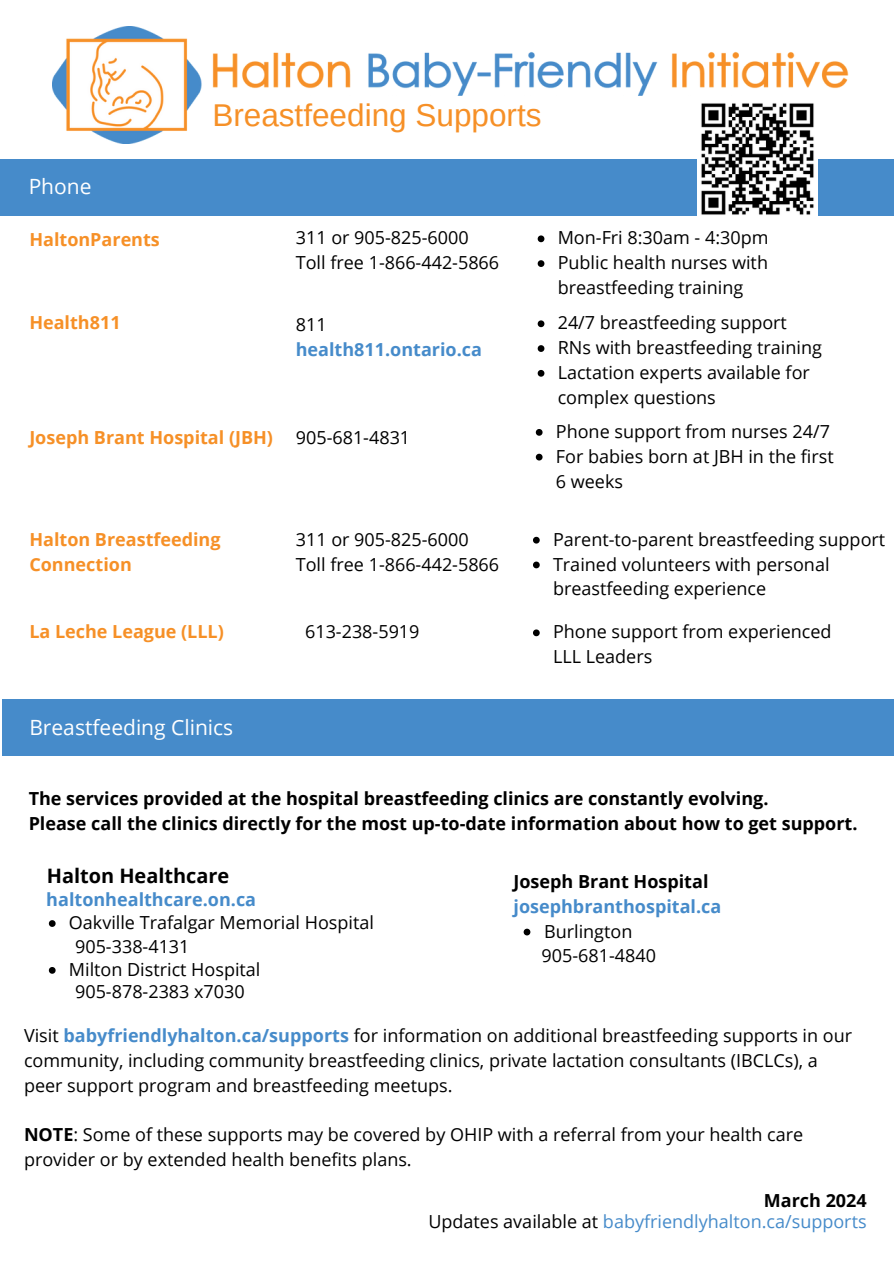
<style>
.page{position:relative;width:894px;height:1264px;background:#fff}
.page>*{position:absolute;margin:0;border:0;box-sizing:border-box;transform-origin:0 0}
.t1{font:31.5px "Arimo";color:#f69027}
.t2{font:21px "Open Sans";color:#fff}
.t3{font:700 19.95px "Open Sans";color:#000}
.t4{font:18px/24.8px "Open Sans";color:#000}
.t5{font:700 18px/24.8px "Open Sans";color:#000}
.t6{font:700 18px/24.8px "Open Sans";color:#f69027}
.t7{font:700 18px/24.8px "Open Sans";color:#468bca}
.t8{font:18px "Open Sans";color:#468bca}
.s1{color:#000}
.s2{font-weight:700;color:#468bca}
.s3{font-weight:700}
</style>
<div class="page">
<div style="left:0;top:159px;width:893px;height:57px;background:#468bca"></div>
<svg style="left:537px;top:235px;width:7px;height:7px"></svg>
<svg style="left:537px;top:260px;width:7px;height:7px"></svg>
<svg style="left:537px;top:320px;width:7px;height:7px"></svg>
<svg style="left:537px;top:345px;width:7px;height:7px"></svg>
<svg style="left:537px;top:370px;width:7px;height:7px"></svg>
<svg style="left:535px;top:429px;width:7px;height:7px"></svg>
<svg style="left:535px;top:454px;width:7px;height:6px"></svg>
<svg style="left:533px;top:537px;width:6px;height:6px"></svg>
<svg style="left:533px;top:561px;width:6px;height:7px"></svg>
<svg style="left:533px;top:629px;width:6px;height:7px"></svg>
<div style="left:2px;top:699px;width:891px;height:57px;background:#468bca"></div>
<svg style="left:49px;top:920px;width:7px;height:6px"></svg>
<svg style="left:49px;top:967px;width:7px;height:6px"></svg>
<img style="left:52px;top:26px;width:796px;height:117px">
<div style="left:202px;top:96px;width:654px;height:60px;background:#fff"></div>
<svg style="left:523px;top:928px;width:7px;height:7px"></svg>
<img style="left:697px;top:103px;width:120px;height:113px">
<h4 class="t1" style="left:212px;top:97px;width:330px">Breastfeeding Supports</h4>
<h1 class="t2" style="left:29px;top:172px;width:64px">Phone</h1>
<p class="t6" style="left:29px;top:227px;width:132px">HaltonParents</p>
<h3 class="t4" style="left:296px;top:225px;width:174px">311 or 905-825-6000</h3>
<h1 class="t4" style="left:296px;top:250px;width:205px">Toll free 1-866-442-5866</h1>
<p class="t6" style="left:29px;top:310px;width:93px">Health811</p>
<p class="t4" style="left:296px;top:312px;width:32px">811</p>
<p class="t7" style="left:296px;top:336px;width:188px">health811.ontario.ca</p>
<p class="t6" style="left:29px;top:424px;width:245px">Joseph Brant Hospital (JBH)</p>
<h4 class="t4" style="left:296px;top:424px;width:116px">905-681-4831</h4>
<p class="t6" style="left:29px;top:526px;width:193px">Halton Breastfeeding<br>Connection</p>
<p class="t6" style="left:29px;top:619px;width:196px">La Leche League (LLL)</p>
<p class="t4" style="left:296px;top:526px;width:174px">311 or 905-825-6000</p>
<p class="t4" style="left:296px;top:551px;width:205px">Toll free 1-866-442-5866</p>
<h4 class="t4" style="left:305px;top:619px;width:116px">613-238-5919</h4>
<h4 class="t4" style="left:557px;top:225px;width:212px">Mon-Fri 8:30am - 4:30pm</h4>
<p class="t4" style="left:557px;top:250px;width:212px">Public health nurses with breastfeeding training</p>
<h4 class="t4" style="left:557px;top:310px;width:231px">24/7 breastfeeding support</h4>
<p class="t4" style="left:557px;top:335px;width:265px">RNs with breastfeeding training</p>
<p class="t4" style="left:557px;top:359px;width:254px">Lactation experts available for complex questions</p>
<p class="t4" style="left:555px;top:418px;width:275px">Phone support from nurses 24/7</p>
<h4 class="t4" style="left:555px;top:443px;width:279px">For babies born at JBH in the first<br>6 weeks</h4>
<p class="t4" style="left:553px;top:526px;width:333px">Parent-to-parent breastfeeding support</p>
<p class="t4" style="left:553px;top:551px;width:278px">Trained volunteers with personal breastfeeding experience</p>
<p class="t4" style="left:553px;top:619px;width:280px">Phone support from experienced<br>LLL Leaders</p>
<p class="t2" style="left:29px;top:712px;width:205px">Breastfeeding Clinics</p>
<p class="t5" style="left:29px;top:785px;width:830px">The services provided at the hospital breastfeeding clinics are constantly evolving.<br>Please call the clinics directly for the most up-to-date information about how to get support.</p>
<h4 class="t3" style="left:47px;top:862px;width:184px">Halton Healthcare</h4>
<p class="t7" style="left:46px;top:886px;width:211px">haltonhealthcare.on.ca</p>
<p class="t4" style="left:75px;top:933px;width:116px">905-338-4131</p>
<p class="t7" style="left:513px;top:868px;width:209px"><span class="s1">Joseph Brant Hospital </span>josephbranthospital.ca</p>
<p class="t4" style="left:544px;top:918px;width:90px">Burlington</p>
<p class="t4" style="left:541px;top:943px;width:116px">905-681-4840</p>
<h3 class="t4" style="left:69px;top:909px;width:306px">Oakville Trafalgar Memorial Hospital</h3>
<h4 class="t4" style="left:69px;top:956px;width:193px">Milton District Hospital</h4>
<h2 class="t4" style="left:75px;top:978px;width:171px">905-878-2383 x7030</h2>
<h4 class="t4" style="left:24px;top:1022px;width:829px">Visit <span class="s2">babyfriendlyhalton.ca/supports</span> for information on additional breastfeeding supports in our community, including community breastfeeding clinics, private lactation consultants (IBCLCs), a peer support program and breastfeeding meetups.</h4>
<p class="t4" style="left:24px;top:1121px;width:780px"><span class="s3">NOTE</span>: Some of these supports may be covered by OHIP with a referral from your health care provider or by extended health benefits plans.</p>
<p class="t5" style="left:763px;top:1187px;width:104px">March 2024</p>
<p class="t8" style="left:428px;top:1208px;width:439px"><span class="s1">Updates available at</span> babyfriendlyhalton.ca/supports</p>
</div>
